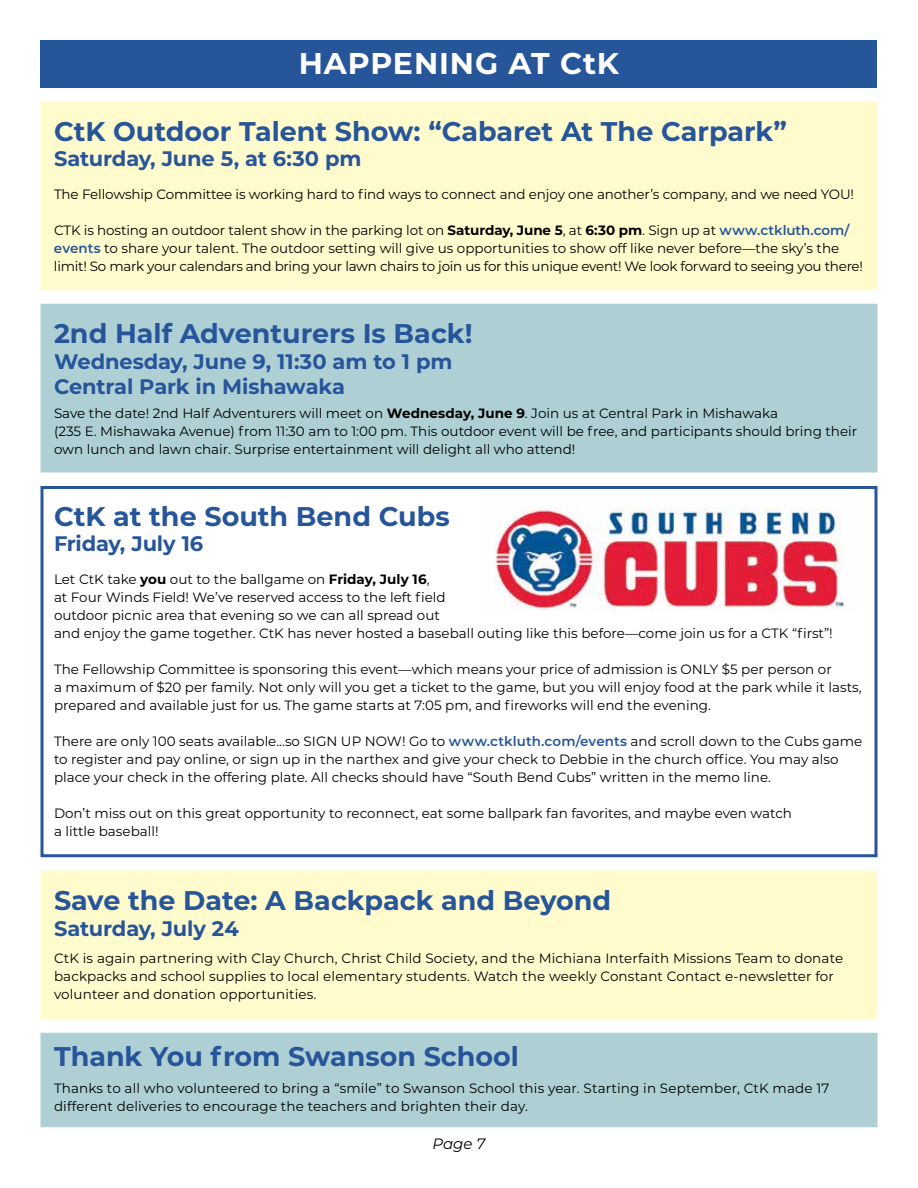
<style>
.page{position:relative;width:918px;height:1188px;background:#fff}
.page>*{position:absolute;margin:0;border:0;box-sizing:border-box;transform-origin:0 0}
.t1{font:700 30px "Montserrat";letter-spacing:.03em;color:#fff}
.t2{font:700 27px "Montserrat";color:#27559a}
.t3{font:700 21px/25.2px "Montserrat";letter-spacing:-.01em;color:#27559a}
.t4{font:italic 15px "Montserrat";color:#000}
.t5{font:13.5px/18px "Montserrat";color:#000}
.s1{font-weight:700}
.s2{font-weight:600;color:#27559a}
</style>
<div class="page">
<div style="left:40px;top:1033px;width:838px;height:94px;background:#aed0d5"></div>
<div style="left:40px;top:40px;width:838px;height:48px;background:#27559a"></div>
<div style="left:40px;top:101px;width:838px;height:189px;background:#fffbcc;border:3px solid #fffbcc"></div>
<div style="left:40px;top:304px;width:838px;height:168px;background:#aed0d5"></div>
<div style="left:40px;top:486px;width:838px;height:371px;border:3px solid #27559a"></div>
<img style="left:495px;top:506px;width:349px;height:105px">
<div style="left:40px;top:871px;width:838px;height:148px;background:#fffbcc"></div>
<h1 class="t1" style="left:299px;top:42px;width:322px">HAPPENING AT CtK</h1>
<h2 class="t2" style="left:54px;top:112px;width:734px">CtK Outdoor Talent Show: “Cabaret At The Carpark”</h2>
<h3 class="t3" style="left:54px;top:145px;width:309px">Saturday, June 5, at 6:30 pm</h3>
<p class="t5" style="left:54px;top:185px;width:802px">The Fellowship Committee is working hard to find ways to connect and enjoy one another’s company, and we need YOU!</p>
<p class="t5" style="left:54px;top:221px;width:811px">CTK is hosting an outdoor talent show in the parking lot on <span class="s1">Saturday, June 5</span>, at <span class="s1">6:30 pm</span>. Sign up at <span class="s2">www.ctkluth.com/ events</span> to share your talent. The outdoor setting will give us opportunities to show off like never before—the sky’s the limit! So mark your calendars and bring your lawn chairs to join us for this unique event! We look forward to seeing you there!</p>
<h2 class="t2" style="left:54px;top:314px;width:420px">2nd Half Adventurers Is Back!</h2>
<h3 class="t3" style="left:54px;top:347px;width:400px">Wednesday, June 9, 11:30 am to 1 pm<br>Central Park in Mishawaka</h3>
<p class="t5" style="left:54px;top:404px;width:805px">Save the date! 2nd Half Adventurers will meet on <span class="s1">Wednesday, June 9</span>. Join us at Central Park in Mishawaka<br>(235 E. Mishawaka Avenue) from 11:30 am to 1:00 pm. This outdoor event will be free, and participants should bring their own lunch and lawn chair. Surprise entertainment will delight all who attend!</p>
<h2 class="t2" style="left:54px;top:497px;width:397px">CtK at the South Bend Cubs</h2>
<h3 class="t3" style="left:54px;top:530px;width:151px">Friday, July 16</h3>
<p class="t5" style="left:54px;top:570px;width:780px">Let CtK take <span class="s1">you</span> out to the ballgame on <span class="s1">Friday, July 16</span>,<br>at Four Winds Field! We’ve reserved access to the left field<br>outdoor picnic area that evening so we can all spread out<br>and enjoy the game together. CtK has never hosted a baseball outing like this before—come join us for a CTK “first”!</p>
<p class="t5" style="left:54px;top:660px;width:809px">The Fellowship Committee is sponsoring this event—which means your price of admission is ONLY $5 per person or<br>a maximum of $20 per family. Not only will you get a ticket to the game, but you will enjoy food at the park while it lasts, prepared and available just for us. The game starts at 7:05 pm, and fireworks will end the evening.</p>
<p class="t5" style="left:54px;top:732px;width:810px">There are only 100 seats available...so SIGN UP NOW! Go to <span class="s2">www.ctkluth.com/events</span> and scroll down to the Cubs game to register and pay online, or sign up in the narthex and give your check to Debbie in the church office. You may also place your check in the offering plate. All checks should have “South Bend Cubs” written in the memo line.</p>
<p class="t5" style="left:54px;top:804px;width:740px">Don’t miss out on this great opportunity to reconnect, eat some ballpark fan favorites, and maybe even watch a little baseball!</p>
<h2 class="t2" style="left:54px;top:881px;width:559px">Save the Date: A Backpack and Beyond</h2>
<h3 class="t3" style="left:54px;top:914px;width:186px">Saturday, July 24</h3>
<p class="t5" style="left:54px;top:948px;width:791px">CtK is again partnering with Clay Church, Christ Child Society, and the Michiana Interfaith Missions Team to donate backpacks and school supplies to local elementary students. Watch the weekly Constant Contact e-newsletter for volunteer and donation opportunities.</p>
<h2 class="t2" style="left:54px;top:1037px;width:467px">Thank You from Swanson School</h2>
<p class="t5" style="left:54px;top:1078px;width:777px">Thanks to all who volunteered to bring a “smile” to Swanson School this year. Starting in September, CtK made 17 different deliveries to encourage the teachers and brighten their day.</p>
<p class="t4" style="left:433px;top:1133px;width:54px">Page 7</p>
</div>
